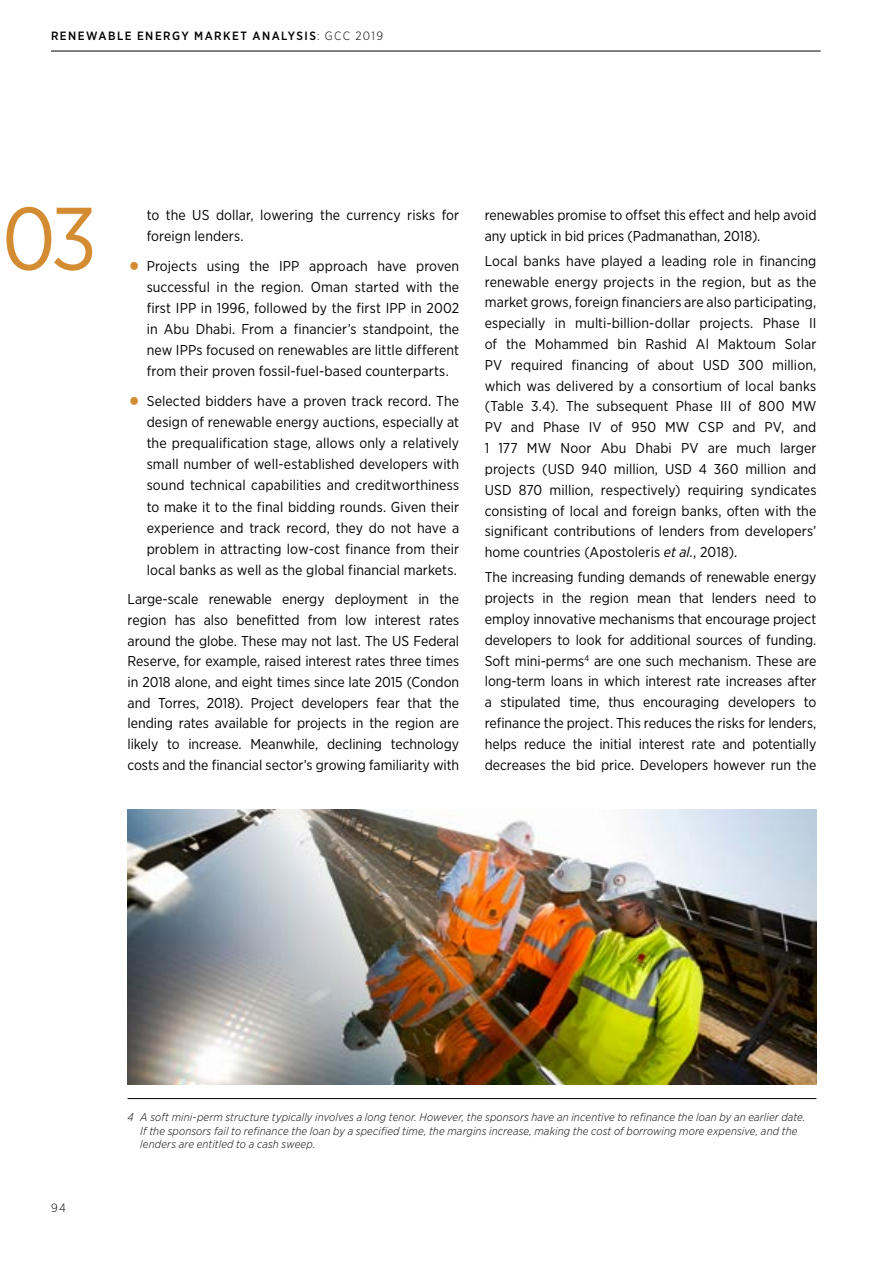
<style>
.page{position:relative;width:893px;height:1263px;background:#fff}
.page>*{position:absolute;margin:0;border:0;box-sizing:border-box;transform-origin:0 0}
.t1{font:88.5px "Gotham Narrow";color:#d48c32}
.t2{font:14.25px/20.9px "Gotham Narrow";color:#000;text-align:justify}
.t3{font:500 12px "Gotham Narrow";letter-spacing:.12em;color:#000}
.t4{font:300 12px "Gotham Narrow";color:#000}
.t5{font:italic 300 11.25px/13.5px "Gotham Narrow";letter-spacing:.01em;color:#000}
.s1{font-weight:300}
.s2{font-size:31.5px;color:#d48c32}
.s3{font-style:italic}
</style>
<div class="page">
<hr style="left:51px;top:51px;width:770px;height:1px;background:#000">
<img style="left:128px;top:809px;width:688px;height:276px">
<hr style="left:128px;top:1098px;width:688px;height:1px;background:#000">
<p class="t3" style="left:51px;top:29px;width:334px">RENEWABLE ENERGY MARKET ANALYSIS<span class="s1">: GCC 2019</span></p>
<h1 class="t1" style="left:2px;top:184px;width:97px">03</h1>
<p class="t2" style="left:147px;top:204px;width:314px">to the US dollar, lowering the currency risks for foreign lenders.</p>
<p class="t2" style="left:147px;top:255px;width:314px;text-indent:-19px"><span class="s2">•</span> Projects using the IPP approach have proven successful in the region. Oman started with the first IPP in 1996, followed by the first IPP in 2002 in Abu Dhabi. From a financier’s standpoint, the new IPPs focused on renewables are little different from their proven fossil-fuel-based counterparts.</p>
<p class="t2" style="left:147px;top:390px;width:314px;text-indent:-19px"><span class="s2">•</span> Selected bidders have a proven track record. The design of renewable energy auctions, especially at the prequalification stage, allows only a relatively small number of well-established developers with sound technical capabilities and creditworthiness to make it to the final bidding rounds. Given their experience and track record, they do not have a problem in attracting low-cost finance from their local banks as well as the global financial markets.</p>
<p class="t2" style="left:128px;top:588px;width:333px">Large-scale renewable energy deployment in the region has also benefitted from low interest rates around the globe. These may not last. The US Federal Reserve, for example, raised interest rates three times in 2018 alone, and eight times since late 2015 (Condon and Torres, 2018). Project developers fear that the lending rates available for projects in the region are likely to increase. Meanwhile, declining technology costs and the financial sector’s growing familiarity with</p>
<p class="t2" style="left:485px;top:204px;width:333px">renewables promise to offset this effect and help avoid any uptick in bid prices (Padmanathan, 2018).</p>
<p class="t2" style="left:485px;top:250px;width:333px">Local banks have played a leading role in financing renewable energy projects in the region, but as the market grows, foreign financiers are also participating, especially in multi-billion-dollar projects. Phase II of the Mohammed bin Rashid Al Maktoum Solar PV required financing of about USD 300 million, which was delivered by a consortium of local banks (Table 3.4). The subsequent Phase III of 800 MW PV and Phase IV of 950 MW CSP and PV, and 1 177 MW Noor Abu Dhabi PV are much larger projects (USD 940 million, USD 4 360 million and USD 870 million, respectively) requiring syndicates consisting of local and foreign banks, often with the significant contributions of lenders from developers’ home countries (Apostoleris <span class="s3">et al.</span>, 2018).</p>
<p class="t2" style="left:485px;top:566px;width:333px">The increasing funding demands of renewable energy projects in the region mean that lenders need to employ innovative mechanisms that encourage project developers to look for additional sources of funding.<br>Soft mini-perms<sup>4</sup> are one such mechanism. These are long-term loans in which interest rate increases after a stipulated time, thus encouraging developers to refinance the project. This reduces the risks for lenders, helps reduce the initial interest rate and potentially decreases the bid price. Developers however run the</p>
<p class="t4" style="left:51px;top:1200px;width:16px">94</p>
<p class="t5" style="left:140px;top:1110px;width:667px;text-indent:-13px">4 A soft mini-perm structure typically involves a long tenor. However, the sponsors have an incentive to refinance the loan by an earlier date.<br>If the sponsors fail to refinance the loan by a specified time, the margins increase, making the cost of borrowing more expensive, and the lenders are entitled to a cash sweep.</p>
</div>
